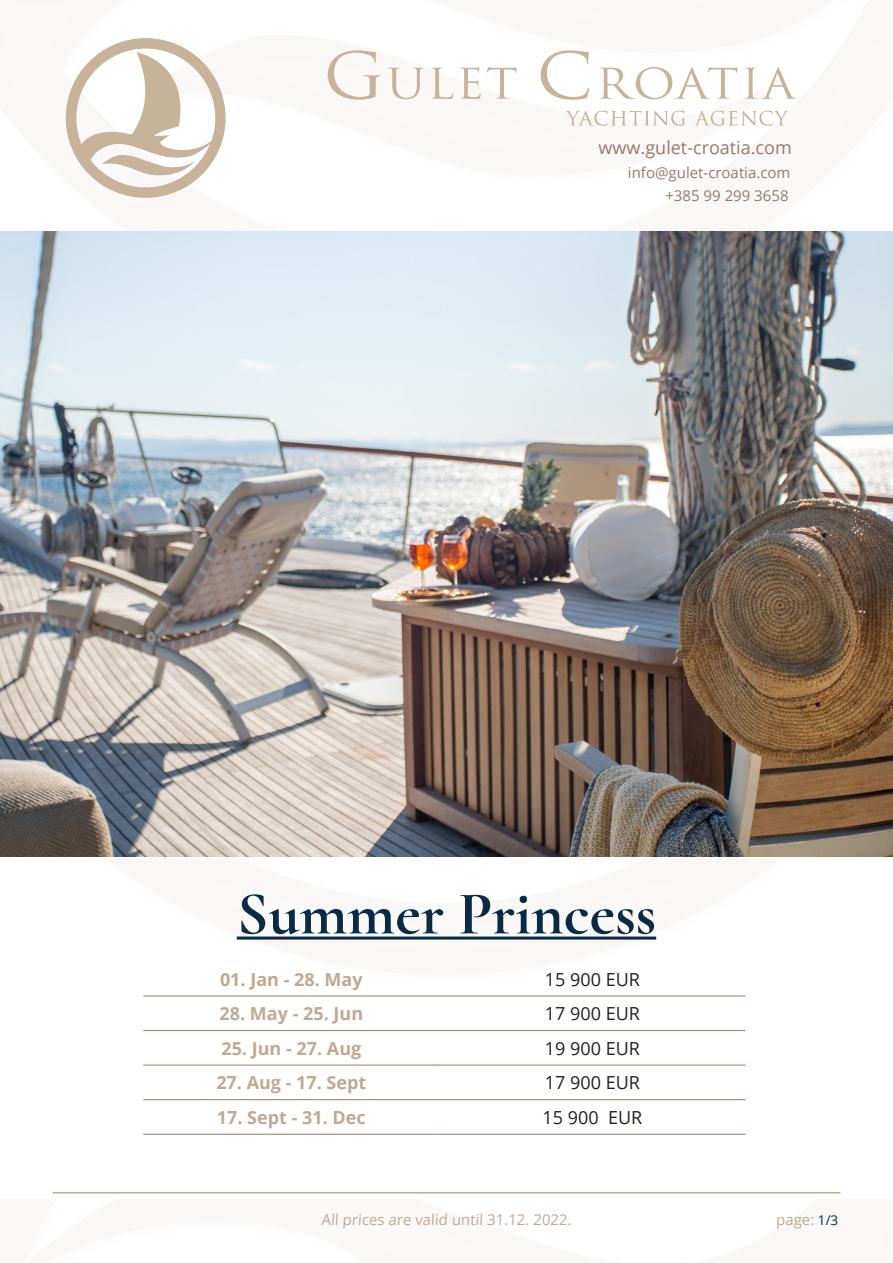
<style>
.page{position:relative;width:893px;height:1263px;background:#fff}
.page>*{position:absolute;margin:0;border:0;box-sizing:border-box;transform-origin:0 0}
.t1{font:700 61.5px "Cormorant";color:#092b44}
.t2{font:700 18px "Open Sans";color:#beaa94}
.t3{font:18px "Open Sans";color:#231f20}
.t4{font:18px "Open Sans";color:#96796c}
.t5{font:15px "Open Sans";color:#beaa94}
.t6{font:15px "Open Sans";color:#96796c}
.s1{font-size:13.5px;color:#092b44}
</style>
<div class="page">
<div style="left:0;top:1199px;width:893px;height:64px;background:#faf9f7"></div>
<hr style="left:53px;top:1192px;width:787px;height:1px;background:#beaa94">
<svg style="left:328px;top:50px;width:468px;height:50px"></svg>
<svg style="left:566px;top:111px;width:120px;height:15px"></svg>
<svg style="left:695px;top:111px;width:93px;height:15px"></svg>
<svg style="left:66px;top:38px;width:160px;height:160px"></svg>
<img style="left:0;top:232px;width:893px;height:624px">
<hr style="left:237px;top:936px;width:419px;height:3px;background:#092b44">
<hr style="left:143px;top:996px;width:296px;height:1px;background:#96796c">
<hr style="left:439px;top:996px;width:306px;height:1px;background:#96796c">
<hr style="left:143px;top:1030px;width:296px;height:1px;background:#96796c">
<hr style="left:439px;top:1030px;width:306px;height:1px;background:#96796c">
<hr style="left:143px;top:1065px;width:296px;height:1px;background:#96796c">
<hr style="left:439px;top:1065px;width:306px;height:1px;background:#96796c">
<hr style="left:143px;top:1099px;width:296px;height:1px;background:#96796c">
<hr style="left:439px;top:1099px;width:306px;height:1px;background:#96796c">
<hr style="left:143px;top:1134px;width:296px;height:1px;background:#96796c">
<hr style="left:439px;top:1134px;width:306px;height:1px;background:#96796c">
<p class="t4" style="left:599px;top:136px;width:195px">www.gulet-croatia.com</p>
<p class="t6" style="left:628px;top:162px;width:164px">info@gulet-croatia.com</p>
<p class="t6" style="left:665px;top:185px;width:125px">+385 99 299 3658</p>
<p class="t1" style="left:237px;top:876px;width:421px">Summer Princess</p>
<p class="t2" style="left:220px;top:966px;width:144px">01. Jan - 28. May</p>
<p class="t3" style="left:545px;top:967px;width:97px">15 900 EUR</p>
<p class="t2" style="left:220px;top:1001px;width:145px">28. May - 25. Jun</p>
<p class="t3" style="left:545px;top:1001px;width:97px">17 900 EUR</p>
<p class="t2" style="left:221px;top:1035px;width:141px">25. Jun - 27. Aug</p>
<p class="t3" style="left:545px;top:1036px;width:97px">19 900 EUR</p>
<p class="t2" style="left:216px;top:1070px;width:152px">27. Aug - 17. Sept</p>
<p class="t3" style="left:545px;top:1070px;width:97px">17 900 EUR</p>
<p class="t2" style="left:217px;top:1104px;width:150px">17. Sept - 31. Dec</p>
<p class="t3" style="left:542px;top:1105px;width:101px">15 900 EUR</p>
<p class="t5" style="left:322px;top:1209px;width:252px">All prices are valid until 31.12. 2022.</p>
<p class="t5" style="left:776px;top:1209px;width:64px">page: <span class="s1">1/3</span></p>
</div>
